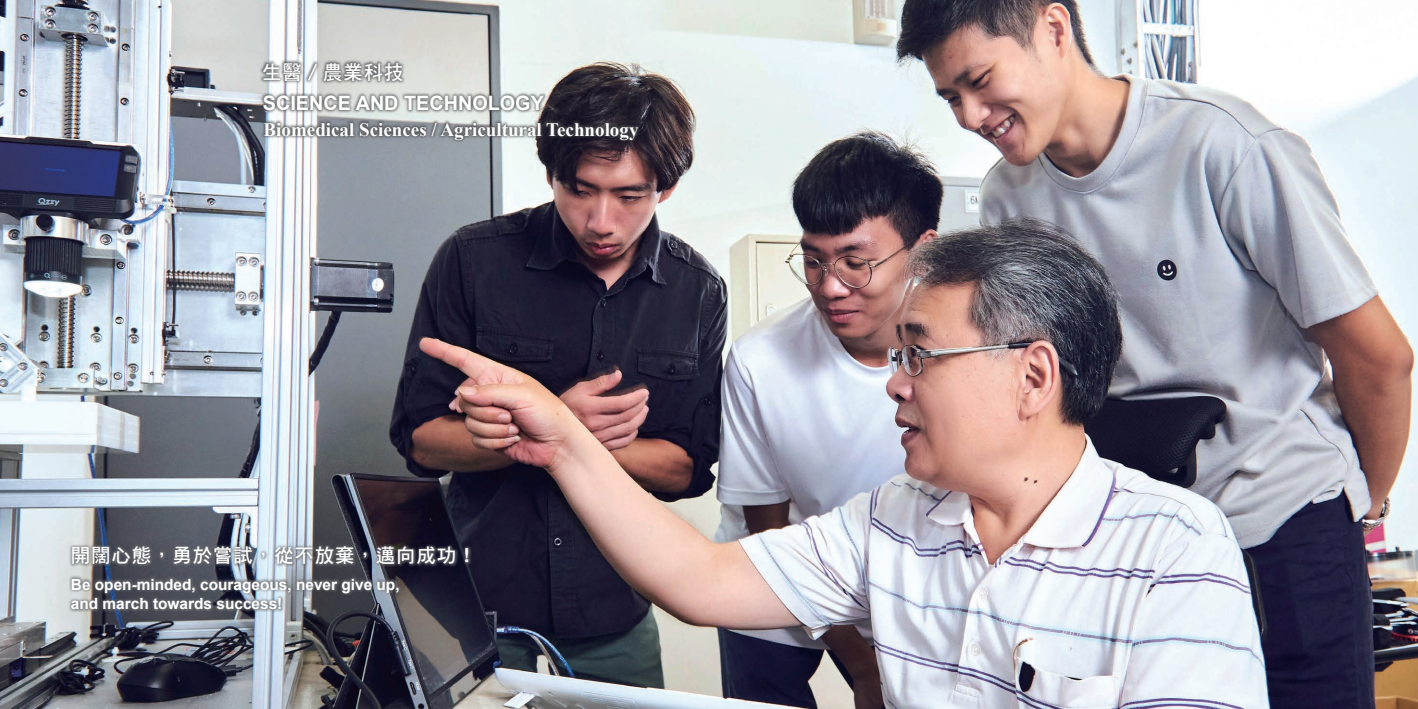
<style>
.page{position:relative;width:1418px;height:709px;background:#fff}
.page>*{position:absolute;margin:0;border:0;box-sizing:border-box;transform-origin:0 0}
.科技類_得獎人跨頁_中文座右銘{font:700 19.8px "Arial";color:#fff}
.科技類_得獎人跨頁_中文座右銘-2{font:19.4px "DF Hei Bd HK BF";letter-spacing:.05em;color:#fff}
.科技類_得獎人跨頁_英文座右銘{font:700 19px "Times New Roman";color:#fff}
.科技類_得獎人跨頁_英文座右銘-2{font:700 15.4px/19.8px "Arial";color:#fff}
</style>
<div class="page">
<img style="left:0;top:0;width:1417px;height:709px">
<div style="left:69px;top:543px;width:403px;height:25px;background:#6c6d70;opacity:.75"></div>
<div style="left:68px;top:574px;width:334px;height:39px;background:#6c6d70;opacity:.75"></div>
<div style="left:260px;top:92px;width:287px;height:22px;background:#4b4c4d;opacity:.75"></div>
<div style="left:262px;top:121px;width:380px;height:23px;background:#57585a;opacity:.3"></div>
<div style="left:260px;top:119px;width:382px;height:24px;background:#4b4c4d;opacity:.75"></div>
<div style="left:259px;top:59px;width:147px;height:26px;background:#4b4c4d;opacity:.75"></div>
<p class="科技類_得獎人跨頁_中文座右銘-2" style="left:262px;top:62px;width:143px">生醫 / 農業科技</p>
<p class="科技類_得獎人跨頁_中文座右銘" style="left:263px;top:90px;width:282px">SCIENCE AND TECHNOLOGY</p>
<p class="科技類_得獎人跨頁_英文座右銘" style="left:263px;top:116px;width:376px">Biomedical Sciences / Agricultural Technology</p>
<p class="科技類_得獎人跨頁_中文座右銘-2" style="left:71px;top:546px;width:407px">開闊心態，勇於嘗試，從不放棄，邁向成功！</p>
<p class="科技類_得獎人跨頁_英文座右銘-2" style="left:71px;top:575px;width:330px">Be open-minded, courageous, never give up, and march towards success!</p>
</div>
